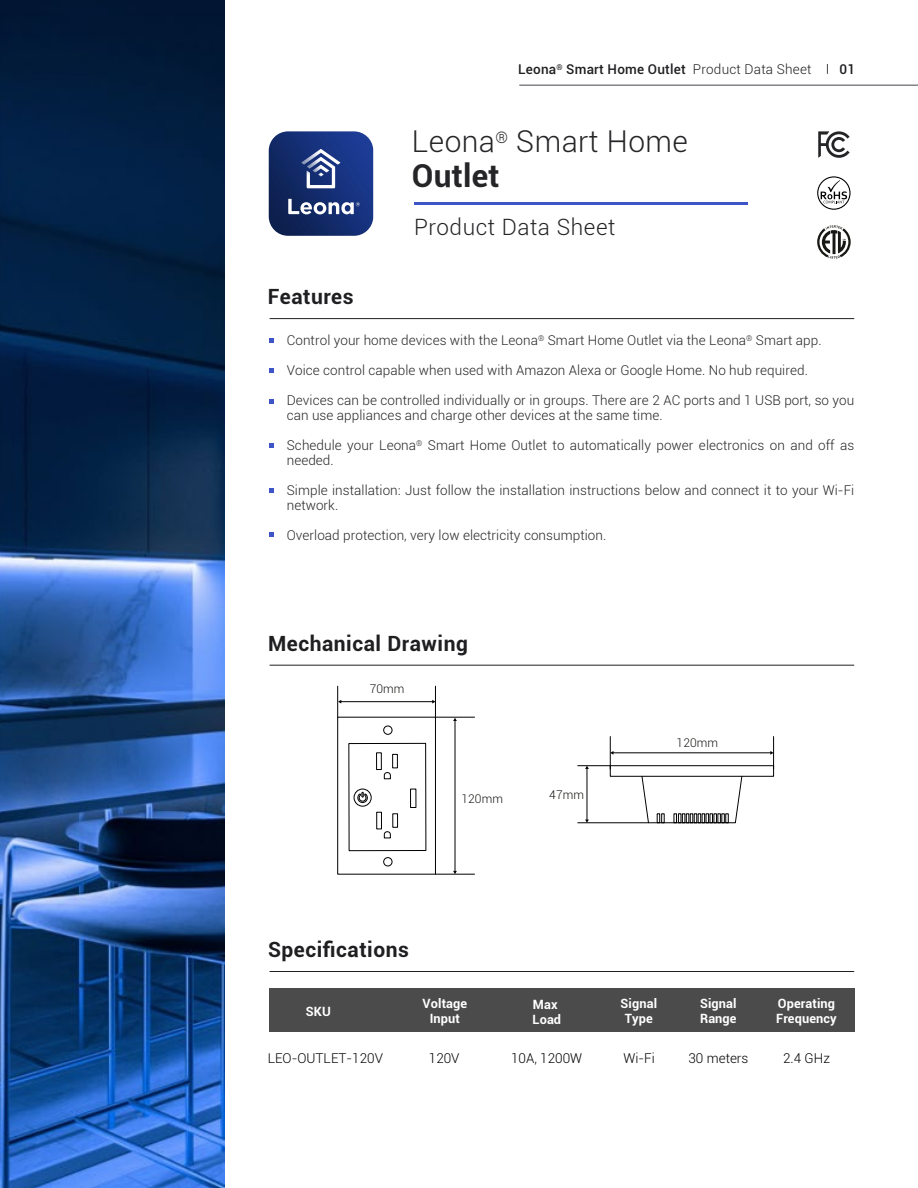
<style>
.page{position:relative;width:918px;height:1188px;background:#fff}
.page>*{position:absolute;margin:0;border:0;box-sizing:border-box;transform-origin:0 0}
.t1{font:700 31.65px "Roboto";letter-spacing:.01em;color:#252528}
.t2{font:300 30.15px "Roboto";letter-spacing:.015em;color:#252528}
.t3{font:300 22.5px "Roboto";letter-spacing:.025em;color:#252528}
.t4{font:700 21px "Roboto";letter-spacing:.025em;color:#1f1f22}
.t5{font:300 13.5px/15px "Roboto";letter-spacing:.005em;color:#252524}
.t6{font:300 13.5px "Roboto";color:#000}
.t7{font:500 13.5px "Roboto";letter-spacing:.015em;color:#1f1f22}
.t8{font:700 12.75px/15px "Roboto";letter-spacing:.01em;color:#fff}
.t9{font:300 12px "Roboto";letter-spacing:.01em;color:#171714}
.s1{font-weight:300}
</style>
<div class="page">
<img style="left:0;top:0;width:225px;height:1188px">
<div style="left:269px;top:989px;width:586px;height:43px;background:#4b4b4b"></div>
<hr style="left:414px;top:202px;width:333px;height:3px;background:#3e55c7">
<hr style="left:270px;top:318px;width:584px;height:1px;background:#1f211f">
<hr style="left:270px;top:665px;width:584px;height:1px;background:#1f211f">
<hr style="left:270px;top:971px;width:584px;height:1px;background:#1f211f">
<svg style="left:270px;top:338px;width:4px;height:4px"></svg>
<svg style="left:270px;top:368px;width:4px;height:5px"></svg>
<svg style="left:270px;top:399px;width:4px;height:5px"></svg>
<svg style="left:270px;top:443px;width:4px;height:5px"></svg>
<svg style="left:270px;top:489px;width:4px;height:4px"></svg>
<svg style="left:270px;top:533px;width:4px;height:4px"></svg>
<hr style="left:341px;top:701px;width:92px;height:1px;background:#000">
<hr style="left:613px;top:752px;width:158px;height:1px;background:#000">
<hr style="left:455px;top:720px;width:1px;height:151px;background:#000">
<svg style="left:453px;top:871px;width:4px;height:3px"></svg>
<hr style="left:587px;top:768px;width:1px;height:52px;background:#000">
<div style="left:337px;top:717px;width:99px;height:158px;border:1px solid #000"></div>
<svg style="left:357px;top:792px;width:10px;height:11px"></svg>
<div style="left:410px;top:789px;width:6px;height:19px;border:1px solid #000"></div>
<div style="left:354px;top:789px;width:18px;height:18px;border:1px solid #000;border-radius:50%"></div>
<div style="left:392px;top:754px;width:6px;height:14px;border:1px solid #000"></div>
<div style="left:376px;top:752px;width:6px;height:18px;border:1px solid #000"></div>
<svg style="left:384px;top:772px;width:7px;height:8px"></svg>
<svg style="left:384px;top:831px;width:7px;height:8px"></svg>
<div style="left:376px;top:812px;width:6px;height:17px;border:1px solid #000"></div>
<div style="left:392px;top:813px;width:6px;height:15px;border:1px solid #000"></div>
<div style="left:348px;top:743px;width:78px;height:108px;border:1px solid #000"></div>
<div style="left:383px;top:725px;width:10px;height:10px;border:1px solid #000;border-radius:50%"></div>
<div style="left:383px;top:857px;width:10px;height:10px;border:1px solid #000;border-radius:50%"></div>
<div style="left:610px;top:765px;width:164px;height:12px;border:1px solid #000"></div>
<svg style="left:641px;top:775px;width:102px;height:49px"></svg>
<div style="left:717px;top:813px;width:4px;height:10px;border:1px solid #000"></div>
<div style="left:721px;top:813px;width:4px;height:10px;border:1px solid #000"></div>
<div style="left:725px;top:813px;width:4px;height:10px;border:1px solid #000"></div>
<hr style="left:578px;top:765px;width:32px;height:1px;background:#000">
<hr style="left:610px;top:737px;width:1px;height:32px;background:#000">
<hr style="left:773px;top:737px;width:1px;height:32px;background:#000">
<hr style="left:578px;top:822px;width:70px;height:1px;background:#000">
<hr style="left:337px;top:686px;width:1px;height:31px;background:#000">
<hr style="left:435px;top:717px;width:40px;height:1px;background:#000">
<hr style="left:435px;top:686px;width:1px;height:31px;background:#000">
<hr style="left:435px;top:874px;width:40px;height:1px;background:#000">
<svg style="left:818px;top:131px;width:32px;height:27px"></svg>
<svg style="left:817px;top:225px;width:34px;height:34px"></svg>
<svg style="left:817px;top:176px;width:34px;height:34px"></svg>
<hr style="left:519px;top:85px;width:399px;height:1px;background:#44444a">
<img style="left:269px;top:131px;width:104px;height:105px">
<svg style="left:301px;top:149px;width:39px;height:39px"></svg>
<svg style="left:288px;top:199px;width:72px;height:15px"></svg>
<p class="t7" style="left:518px;top:60px;width:295px">Leona<sup>®</sup> Smart Home Outlet <span class="s1">Product Data Sheet</span></p>
<p class="t7" style="left:840px;top:60px;width:17px">01</p>
<h2 class="t2" style="left:412px;top:120px;width:278px">Leona<sup>®</sup> Smart Home</h2>
<h1 class="t1" style="left:412px;top:154px;width:89px">Outlet</h1>
<h3 class="t4" style="left:268px;top:282px;width:87px">Features</h3>
<h3 class="t3" style="left:414px;top:211px;width:203px">Product Data Sheet</h3>
<p class="t5" style="left:287px;top:332px;width:536px">Control your home devices with the Leona<sup>®</sup> Smart Home Outlet via the Leona<sup>®</sup> Smart app.</p>
<p class="t5" style="left:287px;top:362px;width:523px">Voice control capable when used with Amazon Alexa or Google Home. No hub required.</p>
<p class="t5" style="left:287px;top:392px;width:569px">Devices can be controlled individually or in groups. There are 2 AC ports and 1 USB port, so you can use appliances and charge other devices at the same time.</p>
<p class="t5" style="left:287px;top:437px;width:569px">Schedule your Leona<sup>®</sup> Smart Home Outlet to automatically power electronics on and off as needed.</p>
<p class="t5" style="left:287px;top:482px;width:569px">Simple installation: Just follow the installation instructions below and connect it to your Wi-Fi network.</p>
<p class="t5" style="left:287px;top:527px;width:321px">Overload protection, very low electricity consumption.</p>
<h3 class="t4" style="left:268px;top:629px;width:201px">Mechanical Drawing</h3>
<p class="t9" style="left:370px;top:680px;width:36px">70mm</p>
<p class="t9" style="left:461px;top:790px;width:43px">120mm</p>
<p class="t9" style="left:549px;top:786px;width:36px">47mm</p>
<h3 class="t4" style="left:268px;top:935px;width:142px">Specifications</h3>
<p class="t9" style="left:677px;top:735px;width:43px">120mm</p>
<p class="t8" style="left:306px;top:1004px;width:27px">SKU</p>
<p class="t8" style="left:423px;top:995px;width:46px;text-align:center">Voltage<br>Input</p>
<p class="t8" style="left:532px;top:996px;width:30px">Max<br>Load</p>
<p class="t8" style="left:621px;top:995px;width:38px;text-align:center">Signal<br>Type</p>
<p class="t8" style="left:700px;top:995px;width:38px">Signal<br>Range</p>
<p class="t8" style="left:776px;top:995px;width:62px">Operating<br>Frequency</p>
<p class="t6" style="left:268px;top:1049px;width:117px">LEO-OUTLET-120V</p>
<p class="t6" style="left:429px;top:1049px;width:32px">120V</p>
<p class="t6" style="left:511px;top:1049px;width:72px">10A, 1200W</p>
<p class="t6" style="left:624px;top:1049px;width:33px">Wi-Fi</p>
<p class="t6" style="left:689px;top:1049px;width:61px">30 meters</p>
<p class="t6" style="left:783px;top:1049px;width:48px">2.4 GHz</p>
</div>
